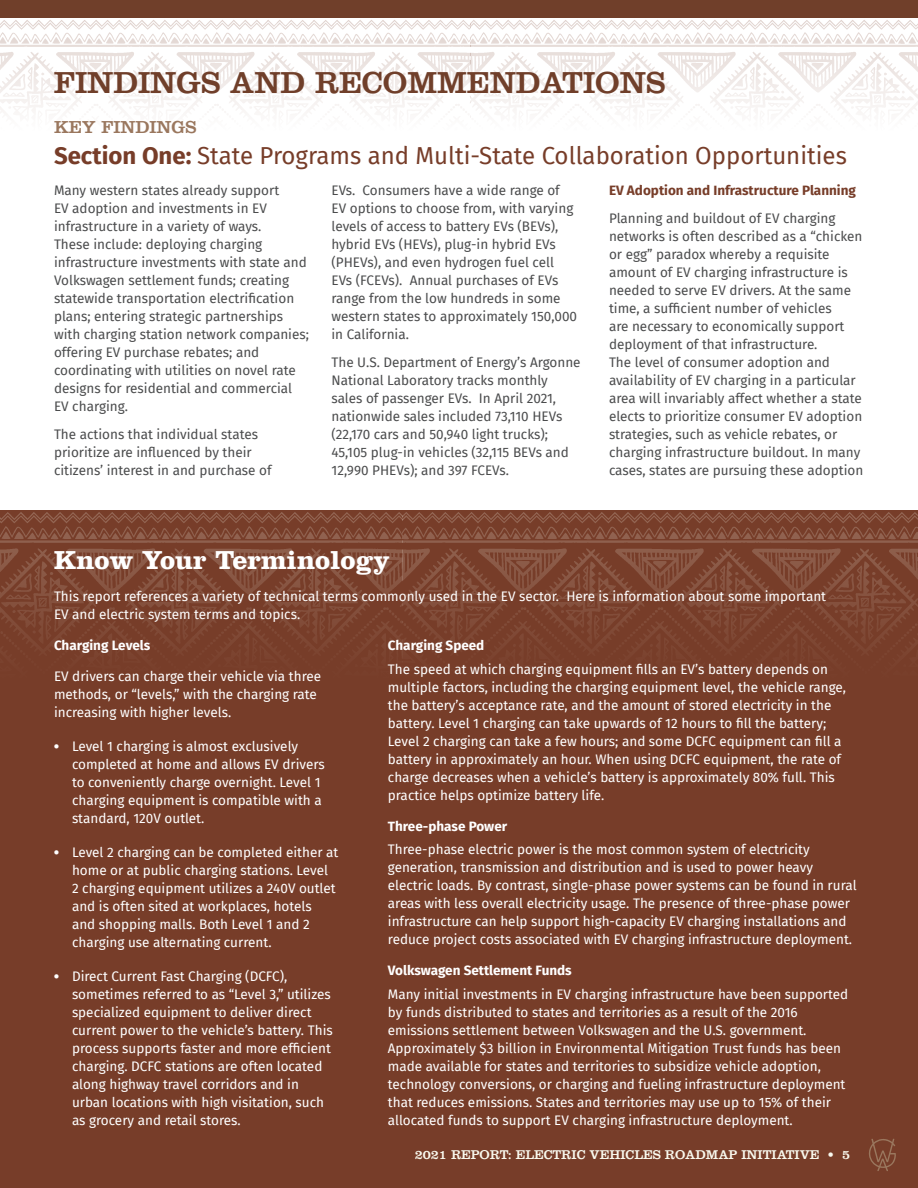
<style>
.page{position:relative;width:918px;height:1188px;background:#fff}
.page>*{position:absolute;margin:0;border:0;box-sizing:border-box;transform-origin:0 0}
.t1{font:31.5px "Clarendon LT Std";color:#703f2a}
.t2{font:700 27px "Clarendon LT Std";color:#fff}
.t3{font:24px "Fira Sans";color:#773d29}
.t4{font:18px "Clarendon LT Std";color:#9a775e}
.t5{font:13.5px/18px "Fira Sans";color:#fff}
.t6{font:13.5px/18px "Fira Sans";color:#4b4c4d}
.t7{font:700 13.5px "Fira Sans";color:#fff}
.t8{font:700 13.5px "Fira Sans";color:#773d29}
.t9{font:13.2px "Clarendon LT Std";color:#f9f9ee}
.s1{font-weight:700}
.s2{font-weight:900}
</style>
<div class="page">
<div style="left:0;top:510px;width:918px;height:678px;background:#773d29"></div>
<svg style="left:869px;top:1139px;width:27px;height:32px"></svg>
<img style="left:0;top:20px;width:918px;height:98px">
<div style="left:0;top:0;width:918px;height:18px;background:#703f2a"></div>
<img style="left:0;top:512px;width:918px;height:146px">
<p class="t1" style="left:54px;top:64px;width:613px">FINDINGS AND RECOMMENDATIONS</p>
<p class="t4" style="left:54px;top:116px;width:144px">KEY FINDINGS</p>
<p class="t3" style="left:54px;top:138px;width:794px"><span class="s1">Section One:</span> State Programs and Multi-State Collaboration Opportunities</p>
<p class="t6" style="left:54px;top:180px;width:257px">Many western states already support<br>EV adoption and investments in EV infrastructure in a variety of ways.<br>These include: deploying charging infrastructure investments with state and Volkswagen settlement funds; creating statewide transportation electrification plans; entering strategic partnerships with charging station network companies; offering EV purchase rebates; and coordinating with utilities on novel rate designs for residential and commercial EV charging.</p>
<p class="t6" style="left:54px;top:425px;width:219px">The actions that individual states prioritize are influenced by their citizens’ interest in and purchase of</p>
<p class="t8" style="left:609px;top:178px;width:248px">EV Adoption and Infrastructure Planning</p>
<p class="t6" style="left:609px;top:209px;width:256px">Planning and buildout of EV charging networks is often described as a “chicken or egg” paradox whereby a requisite amount of EV charging infrastructure is needed to serve EV drivers. At the same time, a sufficient number of vehicles<br>are necessary to economically support deployment of that infrastructure.<br>The level of consumer adoption and availability of EV charging in a particular area will invariably affect whether a state elects to prioritize consumer EV adoption strategies, such as vehicle rebates, or charging infrastructure buildout. In many cases, states are pursuing these adoption</p>
<p class="t6" style="left:332px;top:180px;width:247px">EVs. Consumers have a wide range of EV options to choose from, with varying levels of access to battery EVs (BEVs), hybrid EVs (HEVs), plug-in hybrid EVs (PHEVs), and even hydrogen fuel cell EVs (FCEVs). Annual purchases of EVs range from the low hundreds in some western states to approximately 150,000 in California.</p>
<p class="t6" style="left:332px;top:353px;width:251px">The U.S. Department of Energy’s Argonne National Laboratory tracks monthly sales of passenger EVs. In April 2021, nationwide sales included 73,110 HEVs (22,170 cars and 50,940 light trucks); 45,105 plug-in vehicles (32,115 BEVs and 12,990 PHEVs); and 397 FCEVs.</p>
<p class="t2" style="left:54px;top:544px;width:338px">Know Your Terminology</p>
<p class="t5" style="left:54px;top:587px;width:774px">This report references a variety of technical terms commonly used in the EV sector. Here is information about some important<br>EV and electric system terms and topics.</p>
<p class="t7" style="left:388px;top:634px;width:98px">Charging Speed</p>
<p class="t5" style="left:388px;top:660px;width:460px">The speed at which charging equipment fills an EV’s battery depends on multiple factors, including the charging equipment level, the vehicle range, the battery’s acceptance rate, and the amount of stored electricity in the battery. Level 1 charging can take upwards of 12 hours to fill the battery; Level 2 charging can take a few hours; and some DCFC equipment can fill a battery in approximately an hour. When using DCFC equipment, the rate of charge decreases when a vehicle’s battery is approximately 80% full. This practice helps optimize battery life.</p>
<p class="t7" style="left:388px;top:815px;width:121px">Three-phase Power</p>
<p class="t5" style="left:388px;top:840px;width:470px">Three-phase electric power is the most common system of electricity generation, transmission and distribution and is used to power heavy electric loads. By contrast, single-phase power systems can be found in rural areas with less overall electricity usage. The presence of three-phase power infrastructure can help support high-capacity EV charging installations and reduce project costs associated with EV charging infrastructure deployment.</p>
<p class="t7" style="left:388px;top:959px;width:185px">Volkswagen Settlement Funds</p>
<p class="t5" style="left:388px;top:985px;width:462px">Many initial investments in EV charging infrastructure have been supported by funds distributed to states and territories as a result of the 2016 emissions settlement between Volkswagen and the U.S. government.<br>Approximately $3 billion in Environmental Mitigation Trust funds has been made available for states and territories to subsidize vehicle adoption, technology conversions, or charging and fueling infrastructure deployment that reduces emissions. States and territories may use up to 15% of their allocated funds to support EV charging infrastructure deployment.</p>
<p class="t7" style="left:54px;top:634px;width:98px">Charging Levels</p>
<p class="t5" style="left:54px;top:667px;width:269px">EV drivers can charge their vehicle via three methods, or “levels,” with the charging rate increasing with higher levels.</p>
<p class="t5" style="left:72px;top:737px;width:254px;text-indent:-18px"><span class="s2">•</span> Level 1 charging is almost exclusively completed at home and allows EV drivers to conveniently charge overnight. Level 1 charging equipment is compatible with a standard, 120V outlet.</p>
<p class="t5" style="left:72px;top:843px;width:268px;text-indent:-18px"><span class="s2">•</span> Level 2 charging can be completed either at home or at public charging stations. Level<br>2 charging equipment utilizes a 240V outlet and is often sited at workplaces, hotels and shopping malls. Both Level 1 and 2 charging use alternating current.</p>
<p class="t5" style="left:72px;top:967px;width:262px;text-indent:-18px"><span class="s2">•</span> Direct Current Fast Charging (DCFC), sometimes referred to as “Level 3,” utilizes specialized equipment to deliver direct current power to the vehicle’s battery. This process supports faster and more efficient charging. DCFC stations are often located along highway travel corridors and in urban locations with high visitation, such as grocery and retail stores.</p>
<p class="t9" style="left:415px;top:1147px;width:437px">2021 REPORT: ELECTRIC VEHICLES ROADMAP INITIATIVE • 5</p>
</div>
